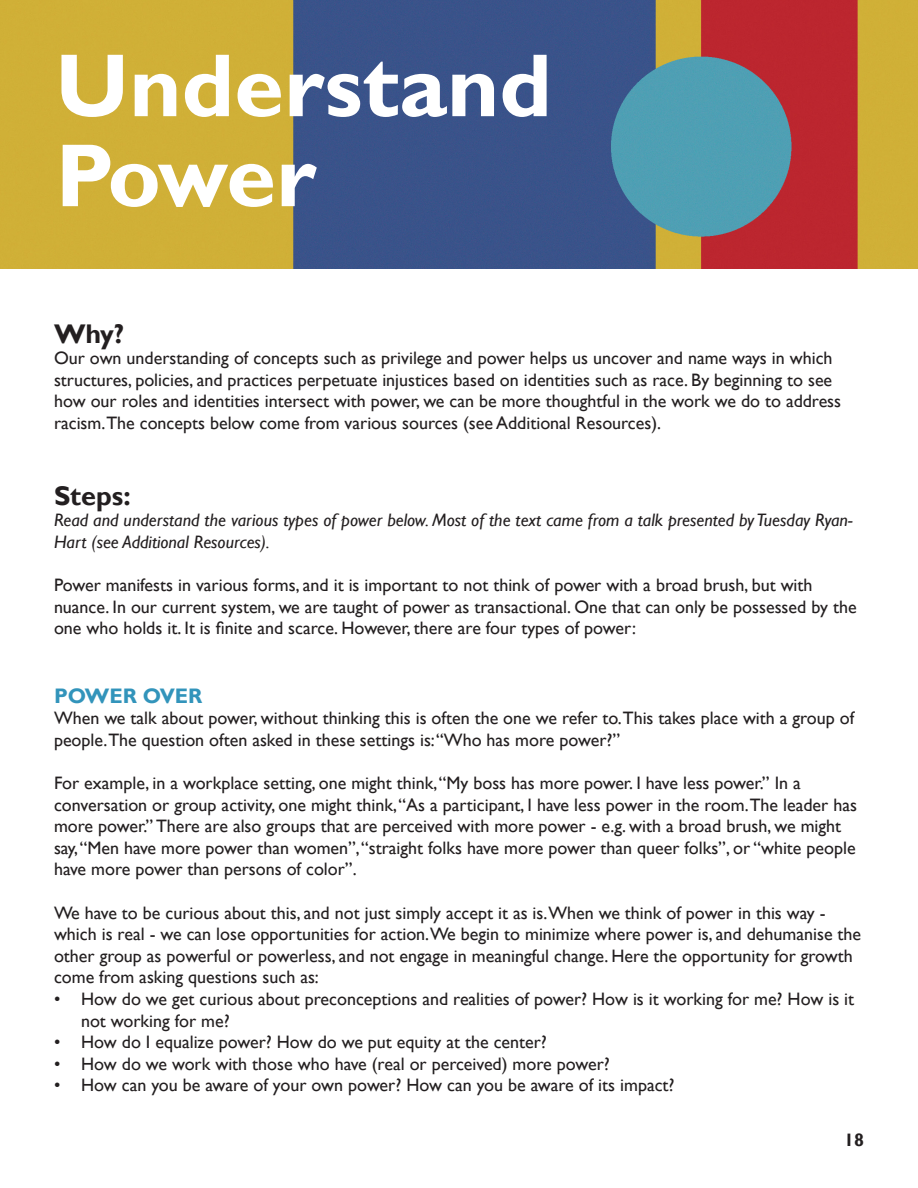
<style>
.page{position:relative;width:918px;height:1188px;background:#fff}
.page>*{position:absolute;margin:0;border:0;box-sizing:border-box;transform-origin:0 0}
.t1{font:700 90px/90px "Gill Sans";color:#fff}
.t2{font:700 27px "Gill Sans";color:#231f20}
.t3{font:700 21px "Gill Sans";color:#3294bb}
.t4{font:18px/21.6px "Gill Sans";color:#231f20}
.t5{font:italic 18px/21.6px "Gill Sans";color:#231f20}
.t6{font:700 18px "Gill Sans";color:#231f20}
</style>
<div class="page">
<img style="left:0;top:0;width:918px;height:268px">
<p class="t1" style="left:55px;top:43px;width:498px">Understand<br>Power</p>
<p class="t2" style="left:54px;top:317px;width:72px">Why?</p>
<p class="t4" style="left:54px;top:348px;width:789px">Our own understanding of concepts such as privilege and power helps us uncover and name ways in which structures, policies, and practices perpetuate injustices based on identities such as race. By beginning to see how our roles and identities intersect with power, we can be more thoughtful in the work we do to address racism.The concepts below come from various sources (see Additional Resources).</p>
<p class="t2" style="left:54px;top:479px;width:78px">Steps:</p>
<p class="t5" style="left:54px;top:510px;width:800px">Read and understand the various types of power below. Most of the text came from a talk presented by Tuesday Ryan-<br>Hart (see Additional Resources).</p>
<p class="t4" style="left:54px;top:575px;width:804px">Power manifests in various forms, and it is important to not think of power with a broad brush, but with nuance. In our current system, we are taught of power as transactional. One that can only be possessed by the one who holds it. It is finite and scarce. However, there are four types of power:</p>
<p class="t3" style="left:54px;top:683px;width:150px">POWER OVER</p>
<p class="t4" style="left:54px;top:708px;width:802px">When we talk about power, without thinking this is often the one we refer to.This takes place with a group of people.The question often asked in these settings is: “Who has more power?”</p>
<p class="t4" style="left:54px;top:773px;width:804px">For example, in a workplace setting, one might think, “My boss has more power. I have less power.” In a conversation or group activity, one might think, “As a participant, I have less power in the room.The leader has more power.” There are also groups that are perceived with more power - e.g. with a broad brush, we might say, “Men have more power than women”, “straight folks have more power than queer folks”, or “white people have more power than persons of color”.</p>
<p class="t4" style="left:54px;top:902px;width:809px">We have to be curious about this, and not just simply accept it as is.When we think of power in this way - which is real - we can lose opportunities for action.We begin to minimize where power is, and dehumanise the other group as powerful or powerless, and not engage in meaningful change. Here the opportunity for growth come from asking questions such as:</p>
<p class="t4" style="left:81px;top:989px;width:775px;text-indent:-27px">• How do we get curious about preconceptions and realities of power? How is it working for me? How is it not working for me?</p>
<p class="t4" style="left:54px;top:1032px;width:494px">• How do I equalize power? How do we put equity at the center?</p>
<p class="t4" style="left:54px;top:1053px;width:557px">• How do we work with those who have (real or perceived) more power?</p>
<p class="t4" style="left:54px;top:1075px;width:622px">• How can you be aware of your own power? How can you be aware of its impact?</p>
<p class="t6" style="left:844px;top:1130px;width:21px">18</p>
</div>
